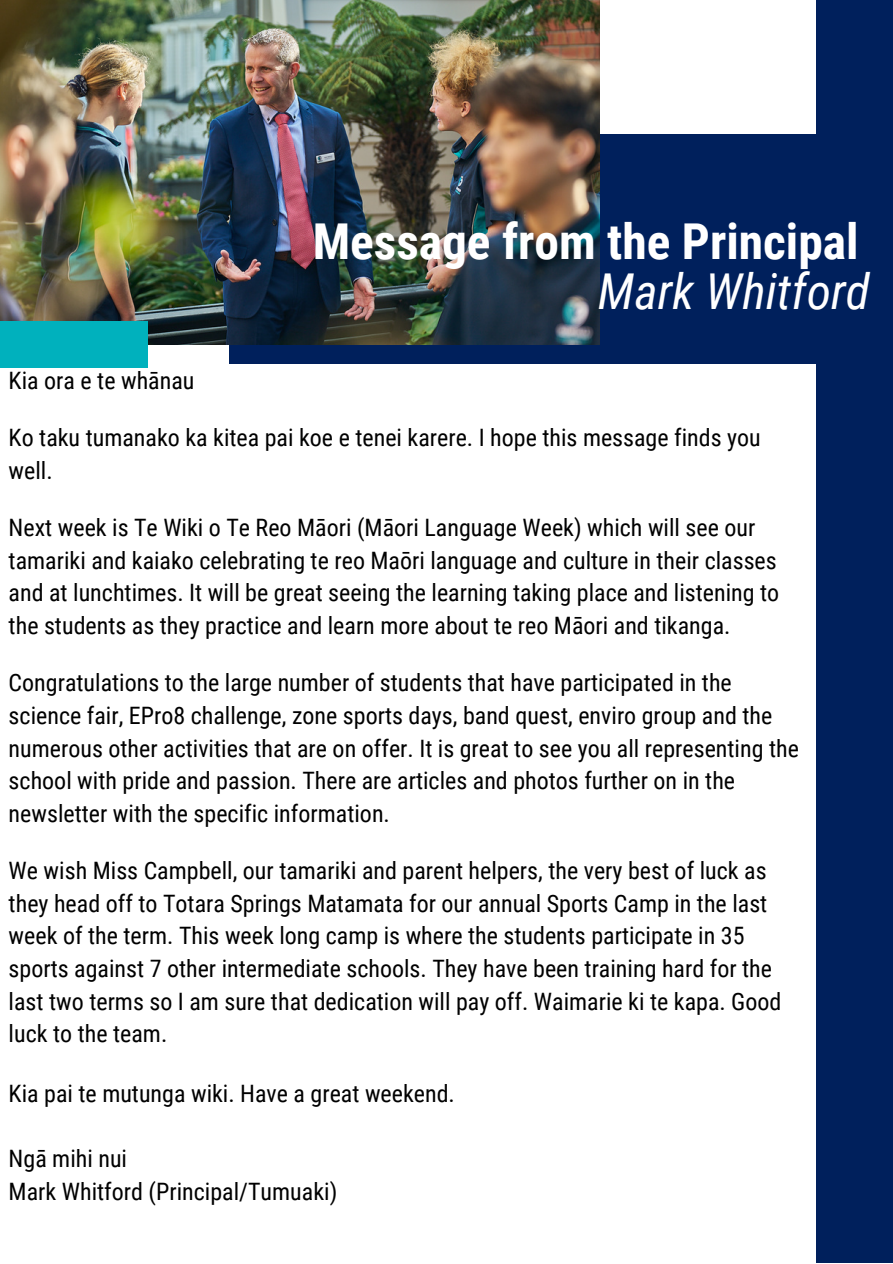
<style>
.page{position:relative;width:893px;height:1264px;background:#fff}
.page>*{position:absolute;margin:0;border:0;box-sizing:border-box;transform-origin:0 0}
.t1{font:700 49.5px "Roboto Condensed";color:#fff}
.t2{font:italic 49.5px "Roboto Condensed";color:#fff}
.t3{font:24px/32.5px "Roboto Condensed";color:#000}
</style>
<div class="page">
<div style="left:229px;top:134px;width:663px;height:229px;background:#00205c"></div>
<img style="left:0;top:0;width:599px;height:345px">
<div style="left:0;top:321px;width:147px;height:46px;background:#00b1bd"></div>
<div style="left:816px;top:0;width:76px;height:1262px;background:#00205c"></div>
<p class="t1" style="left:313px;top:213px;width:547px">Message from the Principal</p>
<p class="t2" style="left:598px;top:263px;width:273px">Mark Whitford</p>
<p class="t3" style="left:9px;top:364px;width:187px">Kia ora e te whānau</p>
<p class="t3" style="left:9px;top:422px;width:753px">Ko taku tumanako ka kitea pai koe e tenei karere. I hope this message finds you well.</p>
<p class="t3" style="left:9px;top:511px;width:772px">Next week is Te Wiki o Te Reo Māori (Māori Language Week) which will see our tamariki and kaiako celebrating te reo Maōri language and culture in their classes and at lunchtimes. It will be great seeing the learning taking place and listening to the students as they practice and learn more about te reo Māori and tikanga.</p>
<p class="t3" style="left:9px;top:667px;width:791px">Congratulations to the large number of students that have participated in the science fair, EPro8 challenge, zone sports days, band quest, enviro group and the numerous other activities that are on offer. It is great to see you all representing the school with pride and passion. There are articles and photos further on in the newsletter with the specific information.</p>
<p class="t3" style="left:9px;top:854px;width:774px">We wish Miss Campbell, our tamariki and parent helpers, the very best of luck as they head off to Totara Springs Matamata for our annual Sports Camp in the last week of the term. This week long camp is where the students participate in 35 sports against 7 other intermediate schools. They have been training hard for the last two terms so I am sure that dedication will pay off. Waimarie ki te kapa. Good luck to the team.</p>
<p class="t3" style="left:9px;top:1077px;width:448px">Kia pai te mutunga wiki. Have a great weekend.</p>
<p class="t3" style="left:9px;top:1142px;width:120px">Ngā mihi nui</p>
<p class="t3" style="left:9px;top:1175px;width:330px">Mark Whitford (Principal/Tumuaki)</p>
</div>
